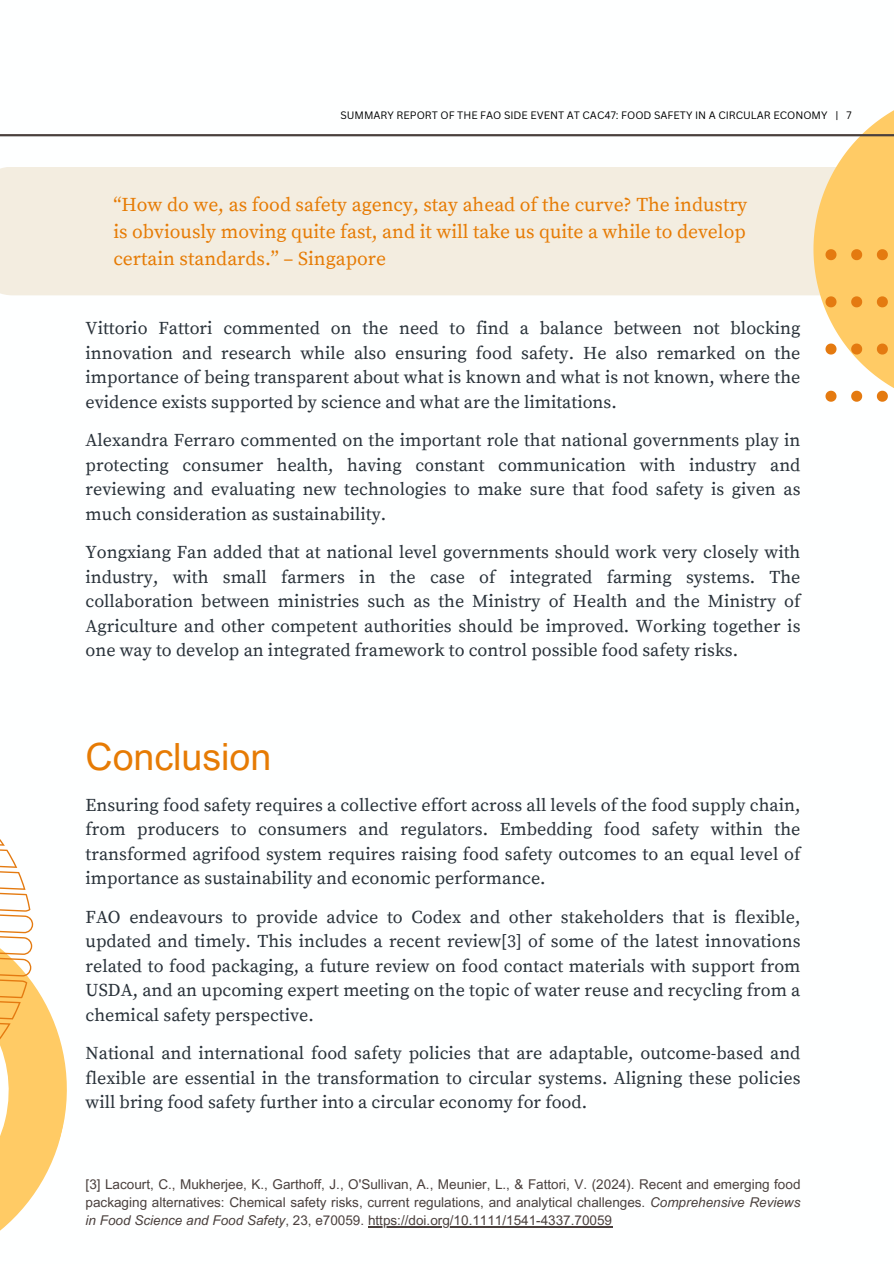
<style>
.page{position:relative;width:894px;height:1264px;background:#fff}
.page>*{position:absolute;margin:0;border:0;box-sizing:border-box;transform-origin:0 0}
.t1{font:37.5px "Arial MT Pro";color:#e67b04}
.t2{font:19.5px/27px "Source Serif Pro";color:#e67b04;text-align:justify}
.t3{font:18px/24.5px "Source Serif Pro";color:#283139;text-align:justify}
.t4{font:13.5px/18px "Arial MT Pro";color:#4a403d;text-align:justify}
.t5{font:10.5px "Canva Sans";color:#000}
.s1{font-style:italic}
</style>
<div class="page">
<hr style="left:368px;top:1225px;width:244px;height:2px;background:#4a403d">
<svg style="left:0;top:839px;width:67px;height:392px"></svg>
<div style="left:0;top:167px;width:813px;height:128px;background:#f3ede0"></div>
<svg style="left:813px;top:111px;width:80px;height:291px"></svg>
<hr style="left:0;top:134px;width:893px;height:2px;background:#4a403d">
<h2 class="t5" style="left:340px;top:107px;width:512px">SUMMARY REPORT OF THE FAO SIDE EVENT AT CAC47: FOOD SAFETY IN A CIRCULAR ECONOMY | 7</h2>
<h2 class="t2" style="left:113px;top:191px;width:635px">“How do we, as food safety agency, stay ahead of the curve? The industry is obviously moving quite fast, and it will take us quite a while to develop certain standards.” – Singapore</h2>
<p class="t3" style="left:86px;top:316px;width:716px">Vittorio Fattori commented on the need to find a balance between not blocking innovation and research while also ensuring food safety. He also remarked on the importance of being transparent about what is known and what is not known, where the evidence exists supported by science and what are the limitations.</p>
<p class="t3" style="left:86px;top:428px;width:716px">Alexandra Ferraro commented on the important role that national governments play in protecting consumer health, having constant communication with industry and reviewing and evaluating new technologies to make sure that food safety is given as much consideration as sustainability.</p>
<p class="t3" style="left:86px;top:540px;width:716px">Yongxiang Fan added that at national level governments should work very closely with industry, with small farmers in the case of integrated farming systems. The collaboration between ministries such as the Ministry of Health and the Ministry of Agriculture and other competent authorities should be improved. Working together is one way to develop an integrated framework to control possible food safety risks.</p>
<h2 class="t1" style="left:86px;top:743px;width:187px">Conclusion</h2>
<h2 class="t3" style="left:86px;top:793px;width:716px">Ensuring food safety requires a collective effort across all levels of the food supply chain, from producers to consumers and regulators. Embedding food safety within the transformed agrifood system requires raising food safety outcomes to an equal level of importance as sustainability and economic performance.</h2>
<h2 class="t3" style="left:86px;top:905px;width:716px">FAO endeavours to provide advice to Codex and other stakeholders that is flexible, updated and timely. This includes a recent review[3] of some of the latest innovations related to food packaging, a future review on food contact materials with support from USDA, and an upcoming expert meeting on the topic of water reuse and recycling from a chemical safety perspective.</h2>
<h2 class="t3" style="left:86px;top:1041px;width:716px">National and international food safety policies that are adaptable, outcome-based and flexible are essential in the transformation to circular systems. Aligning these policies will bring food safety further into a circular economy for food.</h2>
<p class="t4" style="left:86px;top:1176px;width:716px">[3] Lacourt, C., Mukherjee, K., Garthoff, J., O'Sullivan, A., Meunier, L., &amp; Fattori, V. (2024). Recent and emerging food packaging alternatives: Chemical safety risks, current regulations, and analytical challenges. <span class="s1">Comprehensive Reviews in Food Science and Food Safety</span>, 23, e70059. https://doi.org/10.1111/1541-4337.70059</p>
</div>
